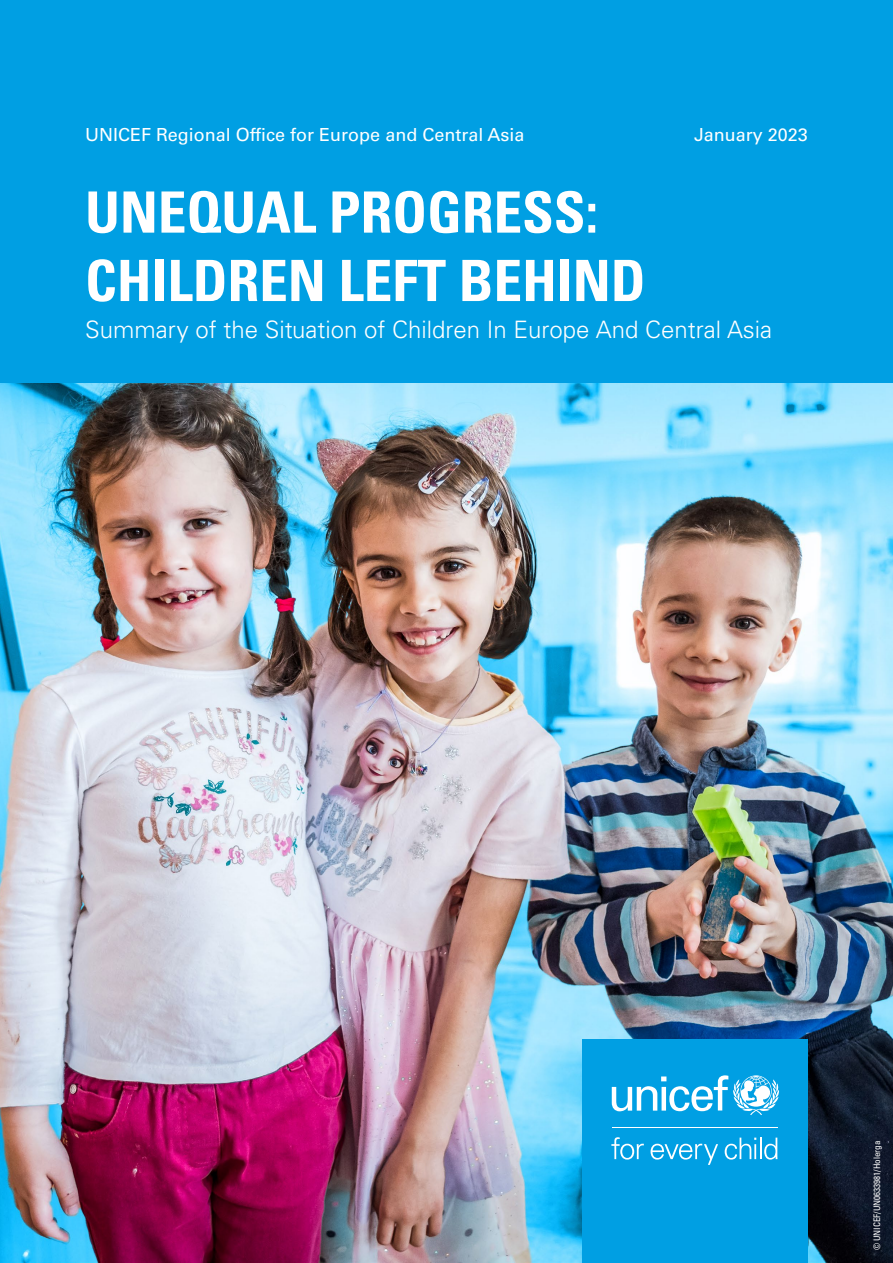
<style>
.page{position:relative;width:893px;height:1263px;background:#fff}
.page>*{position:absolute;margin:0;border:0;box-sizing:border-box;transform-origin:0 0}
.t1{font:700 condensed 57px/68.4px "Univers LT Std";color:#fff}
.t2{font:300 24px "Univers LT Std";color:#fff}
.t3{font:18px "Univers LT Std";color:#fff}
.t4{font:condensed 9px "Univers LT Std";color:#fff}
</style>
<div class="page">
<img style="left:0;top:383px;width:893px;height:880px">
<div style="left:0;top:0;width:893px;height:383px;background:#009fe3"></div>
<div style="left:583px;top:1040px;width:225px;height:223px;background:#009fe3"></div>
<svg style="left:612px;top:1075px;width:167px;height:40px"></svg>
<hr style="left:612px;top:1127px;width:165px;height:1px;background:#fff">
<svg style="left:611px;top:1137px;width:33px;height:22px"></svg>
<svg style="left:651px;top:1144px;width:67px;height:21px"></svg>
<svg style="left:725px;top:1137px;width:52px;height:22px"></svg>
<p class="t3" style="left:85px;top:124px;width:441px">UNICEF Regional Office for Europe and Central Asia</p>
<p class="t3" style="left:694px;top:124px;width:115px">January 2023</p>
<h1 class="t1" style="left:85px;top:178px;width:562px">UNEQUAL PROGRESS:<br>CHILDREN LEFT BEHIND</h1>
<h2 class="t2" style="left:85px;top:315px;width:688px">Summary of the Situation of Children In Europe And Central Asia</h2>
<p class="t4" style="left:871px;top:1250px;width:111px;rotate:-90deg">© UNICEF/UN0633981/Holerga</p>
</div>
